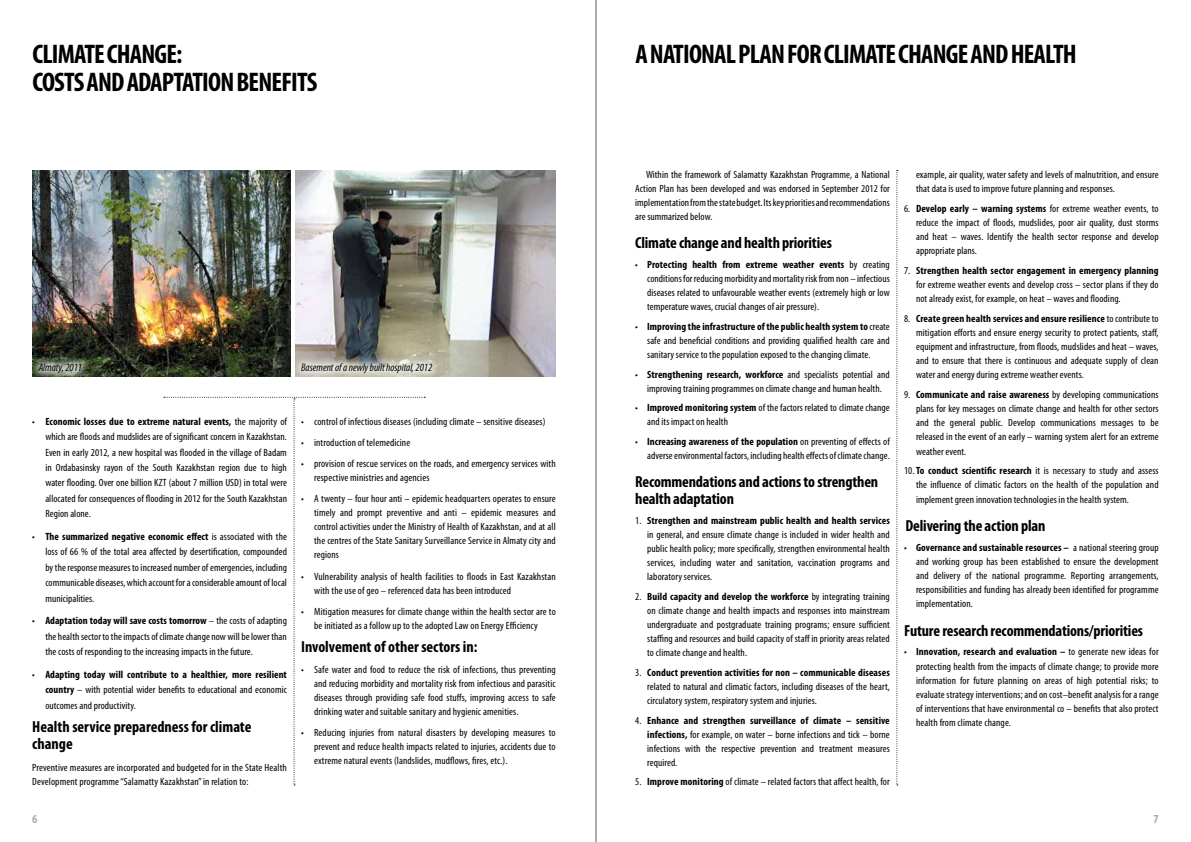
<style>
.page{position:relative;width:1191px;height:842px;background:#fff}
.page>*{position:absolute;margin:0;border:0;box-sizing:border-box;transform-origin:0 0}
.t1{font:700 condensed 27px/28px "Myriad Pro";letter-spacing:-.03em;color:#000}
.t2{font:700 condensed 16px/17.5px "Myriad Pro";letter-spacing:-.01em;color:#000}
.t3{font:700 condensed 12.3px "Myriad Pro";color:#acacac}
.t4{font:italic condensed 11px "Myriad Pro";letter-spacing:-.005em;color:#000}
.t5{font:condensed 10.5px/14.1px "Myriad Pro";letter-spacing:.01em;color:#000;text-align:justify}
.s1{font-weight:700}
</style>
<div class="page">
<img style="left:32px;top:170px;width:259px;height:207px">
<img style="left:296px;top:170px;width:260px;height:207px">
<div style="left:30px;top:355px;width:60px;height:27px;background:#fff;opacity:.85"></div>
<div style="left:292px;top:355px;width:149px;height:27px;background:#fff;opacity:.85"></div>
<svg style="left:896px;top:170px;width:2px;height:615px"></svg>
<svg style="left:164px;top:397px;width:261px;height:388px"></svg>
<hr style="left:595px;top:0;width:1px;height:842px;background:#959595">
<h1 class="t1" style="left:33px;top:39px;width:286px">Climate change:<br>costs and adaptation benefits</h1>
<p class="t4" style="left:39px;top:361px;width:45px">Almaty, 2011</p>
<p class="t4" style="left:301px;top:361px;width:133px">Basement of a newly built hospital, 2012</p>
<p class="t5" style="left:45px;top:413px;width:243px;line-height:15.5px;text-indent:-13px">• <span class="s1">Economic losses due to extreme natural events,</span> the majority of which are floods and mudslides are of significant concern in Kazakhstan.<br>Even in early 2012, a new hospital was flooded in the village of Badam in Ordabasinsky rayon of the South Kazakhstan region due to high water flooding. Over one billion KZT (about 7 million USD) in total were allocated for consequences of flooding in 2012 for the South Kazakhstan Region alone.</p>
<p class="t5" style="left:45px;top:529px;width:243px;line-height:15.5px;text-indent:-13px">• <span class="s1">The summarized negative economic effect</span> is associated with the loss of 66 % of the total area affected by desertification, compounded by the response measures to increased number of emergencies, including communicable diseases, which account for a considerable amount of local municipalities.</p>
<p class="t5" style="left:45px;top:613px;width:243px;line-height:15.5px;text-indent:-13px">• <span class="s1">Adaptation today will save costs tomorrow</span> – the costs of adapting the health sector to the impacts of climate change now will be lower than the costs of responding to the increasing impacts in the future.</p>
<p class="t5" style="left:45px;top:666px;width:243px;line-height:15.5px;text-indent:-13px">• <span class="s1">Adapting today will contribute to a healthier, more resilient country</span> – with potential wider benefits to educational and economic outcomes and productivity.</p>
<h2 class="t2" style="left:32px;top:717px;width:221px">Health service preparedness for climate change</h2>
<p class="t5" style="left:32px;top:760px;width:256px;line-height:14.5px">Preventive measures are incorporated and budgeted for in the State Health<br>Development programme “Salamatty Kazakhstan” in relation to:</p>
<p class="t5" style="left:301px;top:414px;width:246px">• control of infectious diseases (including climate – sensitive diseases)</p>
<p class="t5" style="left:301px;top:435px;width:111px">• introduction of telemedicine</p>
<p class="t5" style="left:314px;top:456px;width:243px;text-indent:-13px">• provision of rescue services on the roads, and emergency services with respective ministries and agencies</p>
<p class="t5" style="left:314px;top:491px;width:243px;text-indent:-13px">• A twenty – four hour anti – epidemic headquarters operates to ensure timely and prompt preventive and anti – epidemic measures and control activities under the Ministry of Health of Kazakhstan, and at all the centres of the State Sanitary Surveillance Service in Almaty city and regions</p>
<p class="t5" style="left:314px;top:569px;width:243px;text-indent:-13px">• Vulnerability analysis of health facilities to floods in East Kazakhstan with the use of geo – referenced data has been introduced</p>
<p class="t5" style="left:301px;top:604px;width:256px;text-align:center">• Mitigation measures for climate change within the health sector are to be initiated as a follow up to the adopted Law on Energy Efficiency</p>
<h2 class="t2" style="left:301px;top:637px;width:178px">Involvement of other sectors in:</h2>
<p class="t5" style="left:314px;top:662px;width:243px;text-indent:-13px">• Safe water and food to reduce the risk of infections, thus preventing and reducing morbidity and mortality risk from infectious and parasitic diseases through providing safe food stuffs, improving access to safe drinking water and suitable sanitary and hygienic amenities.</p>
<p class="t5" style="left:314px;top:725px;width:243px;text-indent:-13px">• Reducing injuries from natural disasters by developing measures to prevent and reduce health impacts related to injuries, accidents due to extreme natural events (landslides, mudflows, fires, etc.).</p>
<h1 class="t1" style="left:635px;top:39px;width:440px">A national plan for climate change and health</h1>
<p class="t5" style="left:635px;top:167px;width:256px;text-indent:11px">Within the framework of Salamatty Kazakhstan Programme, a National Action Plan has been developed and was endorsed in September 2012 for implementation from the state budget. Its key priorities and recommendations are summarized below.</p>
<h2 class="t2" style="left:635px;top:234px;width:198px">Climate change and health priorities</h2>
<p class="t5" style="left:647px;top:257px;width:244px;text-indent:-12px">• <span class="s1">Protecting health from extreme weather events</span> by creating conditions for reducing morbidity and mortality risk from non – infectious diseases related to unfavourable weather events (extremely high or low temperature waves, crucial changes of air pressure).</p>
<p class="t5" style="left:647px;top:319px;width:244px;text-indent:-12px">• <span class="s1">Improving the infrastructure of the public health system to</span> create safe and beneficial conditions and providing qualified health care and sanitary service to the population exposed to the changing climate.</p>
<p class="t5" style="left:635px;top:367px;width:256px;text-align:center">• <span class="s1">Strengthening research, workforce</span> and specialists potential and improving training programmes on climate change and human health.</p>
<p class="t5" style="left:647px;top:401px;width:244px;text-indent:-12px">• <span class="s1">Improved monitoring system</span> of the factors related to climate change and its impact on health</p>
<p class="t5" style="left:635px;top:434px;width:256px;text-align:right">• <span class="s1">Increasing awareness of the population</span> on preventing of effects of adverse environmental factors, including health effects of climate change.</p>
<h2 class="t2" style="left:635px;top:473px;width:245px;line-height:17px">Recommendations and actions to strengthen health adaptation</h2>
<p class="t5" style="left:647px;top:514px;width:244px;text-indent:-12px">1. <span class="s1">Strengthen and mainstream public health and health services </span>in general, and ensure climate change is included in wider health and public health policy; more specifically, strengthen environmental health services, including water and sanitation, vaccination programs and laboratory services.</p>
<p class="t5" style="left:647px;top:589px;width:244px;text-indent:-12px">2. <span class="s1">Build capacity and develop the workforce</span> by integrating training on climate change and health impacts and responses into mainstream undergraduate and postgraduate training programs; ensure sufficient staffing and resources and build capacity of staff in priority areas related to climate change and health.</p>
<p class="t5" style="left:647px;top:665px;width:244px;text-indent:-12px">3. <span class="s1">Conduct prevention activities for non – communicable diseases </span>related to natural and climatic factors, including diseases of the heart, circulatory system, respiratory system and injuries.</p>
<p class="t5" style="left:647px;top:713px;width:244px;text-indent:-12px">4. <span class="s1">Enhance and strengthen surveillance of climate – sensitive infections,</span> for example, on water – borne infections and tick – borne infections with the respective prevention and treatment measures required.</p>
<p class="t5" style="left:635px;top:775px;width:256px">5. <span class="s1">Improve monitoring</span> of climate – related factors that affect health, for</p>
<p class="t5" style="left:916px;top:167px;width:244px">example, air quality, water safety and levels of malnutrition, and ensure that data is used to improve future planning and responses.</p>
<p class="t5" style="left:916px;top:201px;width:244px;text-indent:-12px">6. <span class="s1">Develop early – warning systems</span> for extreme weather events, to reduce the impact of floods, mudslides, poor air quality, dust storms and heat – waves. Identify the health sector response and develop appropriate plans.</p>
<p class="t5" style="left:916px;top:263px;width:244px;text-indent:-12px">7. <span class="s1">Strengthen health sector engagement in emergency planning </span>for extreme weather events and develop cross – sector plans if they do not already exist, for example, on heat – waves and flooding.</p>
<p class="t5" style="left:916px;top:311px;width:244px;text-indent:-12px">8. <span class="s1">Create green health services and ensure resilience</span> to contribute to mitigation efforts and ensure energy security to protect patients, staff, equipment and infrastructure, from floods, mudslides and heat – waves, and to ensure that there is continuous and adequate supply of clean water and energy during extreme weather events.</p>
<p class="t5" style="left:916px;top:387px;width:244px;text-indent:-12px">9. <span class="s1">Communicate and raise awareness</span> by developing communications plans for key messages on climate change and health for other sectors and the general public. Develop communications messages to be released in the event of an early – warning system alert for an extreme weather event.</p>
<p class="t5" style="left:916px;top:464px;width:244px;text-indent:-12px">10. <span class="s1">To conduct scientific research</span> it is necessary to study and assess the influence of climatic factors on the health of the population and implement green innovation technologies in the health system.</p>
<h2 class="t2" style="left:905px;top:517px;width:141px">Delivering the action plan</h2>
<p class="t5" style="left:916px;top:540px;width:244px;text-indent:-12px">• <span class="s1">Governance and sustainable resources –</span> a national steering group and working group has been established to ensure the development and delivery of the national programme. Reporting arrangements, responsibilities and funding has already been identified for programme implementation.</p>
<h2 class="t2" style="left:904px;top:621px;width:240px">Future research recommendations/priorities</h2>
<p class="t5" style="left:916px;top:645px;width:244px;text-indent:-12px">• <span class="s1">Innovation, research and evaluation –</span> to generate new ideas for protecting health from the impacts of climate change; to provide more information for future planning on areas of high potential risks; to evaluate strategy interventions; and on cost–benefit analysis for a range of interventions that have environmental co – benefits that also protect health from climate change.</p>
<p class="t3" style="left:32px;top:811px;width:7px">6</p>
<p class="t3" style="left:1153px;top:811px;width:7px">7</p>
</div>
